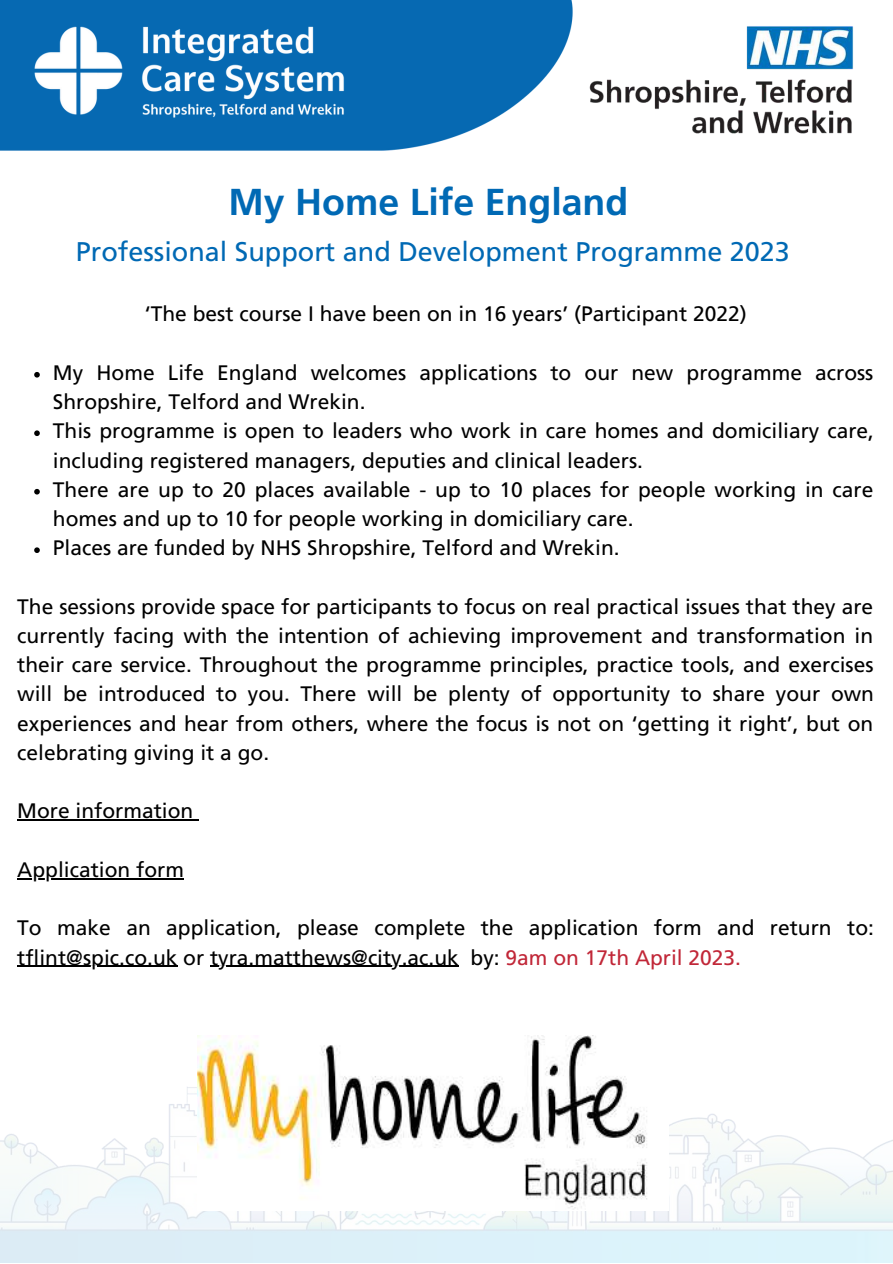
<style>
.page{position:relative;width:893px;height:1264px;background:#fff}
.page>*{position:absolute;margin:0;border:0;box-sizing:border-box;transform-origin:0 0}
.t1{font:700 37.5px "Frutiger";color:#0069b4}
.t2{font:27px "Frutiger";color:#0069b4}
.t3{font:21px/29.2px "Frutiger";color:#000}
.s1{color:#c12738}
</style>
<div class="page">
<img style="left:0;top:1087px;width:892px;height:175px">
<img style="left:0;top:0;width:573px;height:151px">
<img style="left:589px;top:26px;width:264px;height:108px">
<img style="left:13px;top:2px;width:368px;height:147px">
<svg style="left:34px;top:372px;width:6px;height:5px"></svg>
<svg style="left:34px;top:430px;width:6px;height:6px"></svg>
<svg style="left:34px;top:489px;width:6px;height:5px"></svg>
<svg style="left:34px;top:547px;width:6px;height:6px"></svg>
<hr style="left:17px;top:819px;width:176px;height:1px;background:#000">
<hr style="left:17px;top:878px;width:167px;height:1px;background:#000">
<hr style="left:17px;top:965px;width:160px;height:1px;background:#000">
<hr style="left:210px;top:965px;width:249px;height:1px;background:#000">
<img style="left:197px;top:1035px;width:471px;height:175px">
<h1 class="t1" style="left:228px;top:179px;width:401px">My Home Life England</h1>
<p class="t2" style="left:76px;top:236px;width:715px">Professional Support and Development Programme 2023</p>
<p class="t3" style="left:145px;top:299px;width:603px">‘The best course I have been on in 16 years’ (Participant 2022)</p>
<p class="t3" style="left:53px;top:358px;width:822px">My Home Life England welcomes applications to our new programme across Shropshire, Telford and Wrekin.<br>This programme is open to leaders who work in care homes and domiciliary care, including registered managers, deputies and clinical leaders.<br>There are up to 20 places available - up to 10 places for people working in care homes and up to 10 for people working in domiciliary care.<br>Places are funded by NHS Shropshire, Telford and Wrekin.</p>
<p class="t3" style="left:17px;top:591px;width:858px;text-align:justify">The sessions provide space for participants to focus on real practical issues that they are currently facing with the intention of achieving improvement and transformation in their care service. Throughout the programme principles, practice tools, and exercises will be introduced to you. There will be plenty of opportunity to share your own experiences and hear from others, where the focus is not on ‘getting it right’, but on celebrating giving it a go.</p>
<p class="t3" style="left:17px;top:796px;width:177px">More information</p>
<p class="t3" style="left:17px;top:854px;width:168px">Application form</p>
<p class="t3" style="left:17px;top:913px;width:858px">To make an application, please complete the application form and return to: tflint@spic.co.uk or tyra.matthews@city.ac.uk by: <span class="s1">9am on 17th April 2023.</span></p>
</div>
